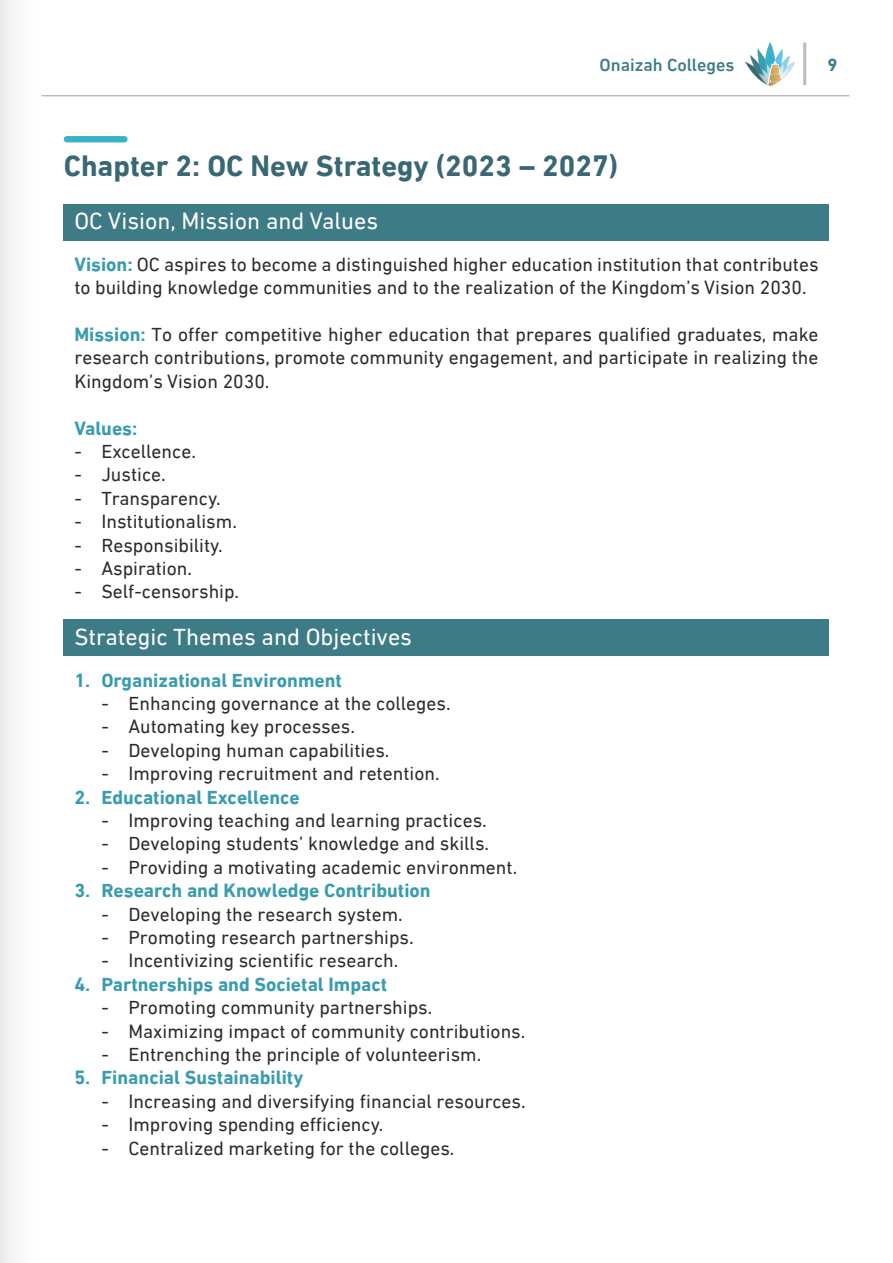
<style>
.page{position:relative;width:893px;height:1263px;background:#fff}
.page>*{position:absolute;margin:0;border:0;box-sizing:border-box;transform-origin:0 0}
.t1{font:700 30px "DIN Next LT Arabic";color:#396773}
.t2{font:24px "DIN Next LT Arabic";color:#fff}
.t3{font:19.5px/23.4px "DIN Next LT Arabic";color:#2c2c2b}
.t4{font:700 19.5px "DIN Next LT Arabic";color:#399caf}
.t5{font:500 18px "DIN Next LT Arabic";color:#3d7d87}
.t6{font:700 18px "DIN Next LT Arabic";color:#3d7d87}
.s1{font-weight:700;color:#399caf}
</style>
<div class="page">
<hr style="left:41px;top:95px;width:808px;height:1px;background:#bcbcbc">
<div style="left:0;top:0;width:43px;height:1263px;background:linear-gradient(to right,#eee,#fff)"></div>
<hr style="left:803px;top:43px;width:3px;height:42px;background:#bcbcbc">
<img style="left:745px;top:43px;width:49px;height:42px">
<hr style="left:0;top:0;width:1px;height:1263px;background:#399caf">
<svg style="left:0;top:36px;width:1px;height:1191px"></svg>
<div style="left:64px;top:136px;width:64px;height:6px;background:#38b1c9;border-radius:3px"></div>
<div style="left:64px;top:204px;width:765px;height:36px;background:#3d7c86"></div>
<div style="left:64px;top:620px;width:765px;height:36px;background:#3d7c86"></div>
<p class="t5" style="left:600px;top:54px;width:137px">Onaizah Colleges</p>
<p class="t6" style="left:827px;top:54px;width:12px">9</p>
<p class="t1" style="left:64px;top:148px;width:556px">Chapter 2: OC New Strategy (2023 – 2027)</p>
<p class="t2" style="left:74px;top:207px;width:305px">OC Vision, Mission and Values</p>
<p class="t3" style="left:74px;top:252px;width:746px"><span class="s1">Vision:</span> OC aspires to become a distinguished higher education institution that contributes to building knowledge communities and to the realization of the Kingdom’s Vision 2030.</p>
<p class="t3" style="left:74px;top:323px;width:746px;text-align:justify"><span class="s1">Mission:</span> To offer competitive higher education that prepares qualified graduates, make research contributions, promote community engagement, and participate in realizing the Kingdom’s Vision 2030.</p>
<p class="t4" style="left:74px;top:416px;width:65px">Values:</p>
<p class="t3" style="left:74px;top:440px;width:123px">- Excellence.</p>
<p class="t3" style="left:74px;top:463px;width:93px">- Justice.</p>
<p class="t3" style="left:74px;top:486px;width:148px">- Transparency.</p>
<p class="t3" style="left:74px;top:510px;width:164px">- Institutionalism.</p>
<p class="t3" style="left:74px;top:533px;width:150px">- Responsibility.</p>
<p class="t3" style="left:74px;top:557px;width:119px">- Aspiration.</p>
<p class="t3" style="left:74px;top:580px;width:166px">- Self-censorship.</p>
<p class="t2" style="left:74px;top:622px;width:339px">Strategic Themes and Objectives</p>
<p class="t4" style="left:74px;top:668px;width:269px">1. Organizational Environment</p>
<p class="t3" style="left:101px;top:691px;width:351px">- Enhancing governance at the colleges.</p>
<p class="t3" style="left:101px;top:715px;width:255px">- Automating key processes.</p>
<p class="t3" style="left:101px;top:738px;width:290px">- Developing human capabilities.</p>
<p class="t3" style="left:101px;top:762px;width:340px">- Improving recruitment and retention.</p>
<p class="t4" style="left:74px;top:785px;width:227px">2. Educational Excellence</p>
<p class="t3" style="left:101px;top:808px;width:387px">- Improving teaching and learning practices.</p>
<p class="t3" style="left:101px;top:832px;width:389px">- Developing students’ knowledge and skills.</p>
<p class="t3" style="left:101px;top:855px;width:417px">- Providing a motivating academic environment.</p>
<p class="t4" style="left:74px;top:879px;width:358px">3. Research and Knowledge Contribution</p>
<p class="t3" style="left:101px;top:902px;width:303px">- Developing the research system.</p>
<p class="t3" style="left:101px;top:925px;width:314px">- Promoting research partnerships.</p>
<p class="t3" style="left:101px;top:949px;width:299px">- Incentivizing scientific research.</p>
<p class="t4" style="left:74px;top:973px;width:314px">4. Partnerships and Societal Impact</p>
<p class="t3" style="left:101px;top:996px;width:332px">- Promoting community partnerships.</p>
<p class="t3" style="left:101px;top:1019px;width:426px">- Maximizing impact of community contributions.</p>
<p class="t3" style="left:101px;top:1042px;width:381px">- Entrenching the principle of volunteerism.</p>
<p class="t4" style="left:74px;top:1066px;width:230px">5. Financial Sustainability</p>
<p class="t3" style="left:101px;top:1089px;width:426px">- Increasing and diversifying financial resources.</p>
<p class="t3" style="left:101px;top:1113px;width:283px">- Improving spending efficiency.</p>
<p class="t3" style="left:101px;top:1136px;width:355px">- Centralized marketing for the colleges.</p>
</div>
